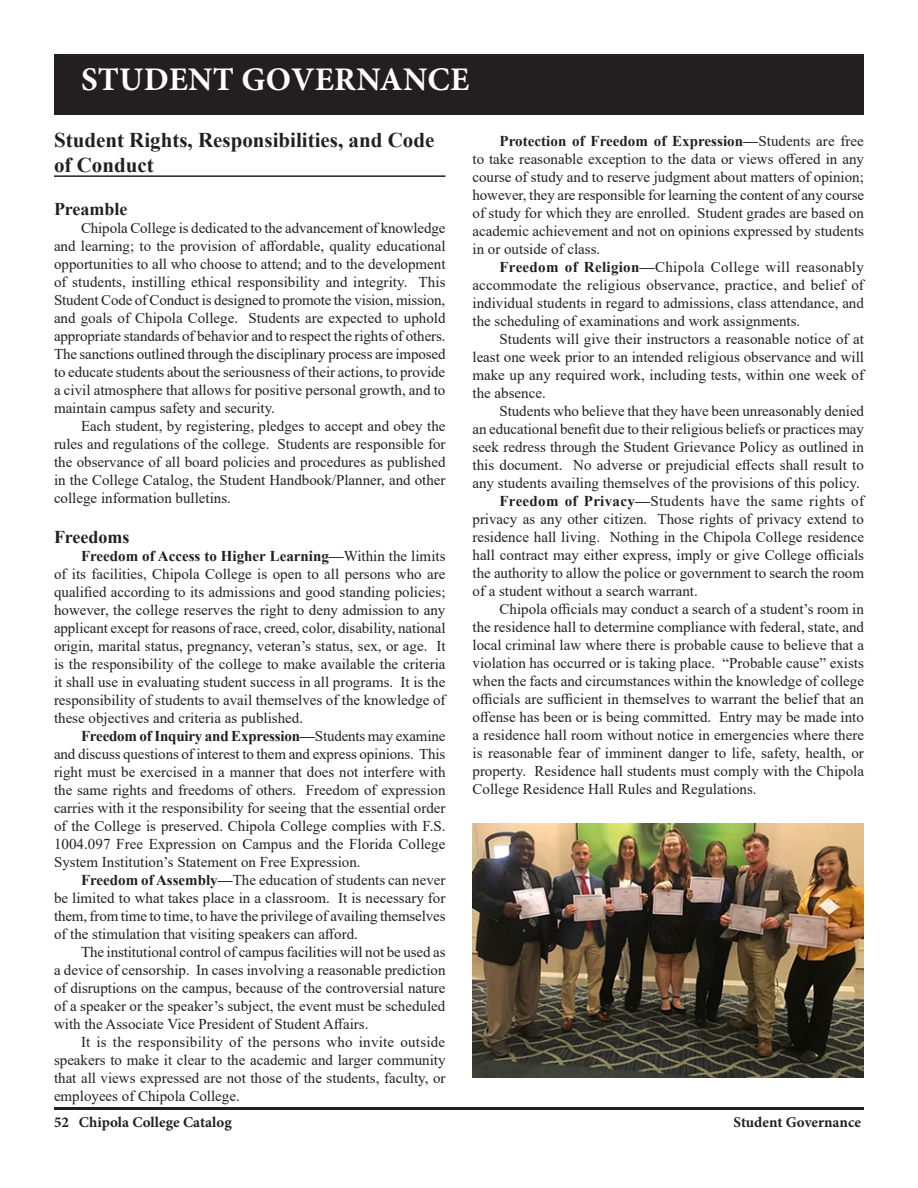
<style>
.page{position:relative;width:918px;height:1188px;background:#fff}
.page>*{position:absolute;margin:0;border:0;box-sizing:border-box;transform-origin:0 0}
.t1{font:700 33px "Minion Pro";letter-spacing:.01em;color:#fff}
.t2{font:700 21px/25.2px "Times New Roman";color:#231f20}
.t3{font:700 18px "Times New Roman";color:#231f20}
.t4{font:15px/18px "Times New Roman";color:#231f20;text-align:justify}
.t5{font:15px "Times New Roman";letter-spacing:.02em;color:#231f20}
.t6{font:700 15px "Minion Pro";color:#231f20}
.s1{font-weight:700}
</style>
<div class="page">
<hr style="left:54px;top:1107px;width:810px;height:3px;background:#231f20">
<div style="left:55px;top:54px;width:809px;height:61px;background:#231f20"></div>
<hr style="left:54px;top:175px;width:392px;height:2px;background:#231f20">
<img style="left:472px;top:824px;width:392px;height:254px">
<h1 class="t1" style="left:81px;top:56px;width:390px">STUDENT GOVERNANCE</h1>
<h2 class="t2" style="left:54px;top:127px;width:382px">Student Rights, Responsibilities, and Code of Conduct</h2>
<p class="t3" style="left:54px;top:196px;width:75px">Preamble</p>
<p class="t4" style="left:54px;top:219px;width:393px;text-indent:27px">Chipola College is dedicated to the advancement of knowledge and learning; to the provision of affordable, quality educational opportunities to all who choose to attend; and to the development of students, instilling ethical responsibility and integrity. This Student Code of Conduct is designed to promote the vision, mission, and goals of Chipola College. Students are expected to uphold appropriate standards of behavior and to respect the rights of others.<br>The sanctions outlined through the disciplinary process are imposed to educate students about the seriousness of their actions, to provide a civil atmosphere that allows for positive personal growth, and to maintain campus safety and security.</p>
<p class="t4" style="left:54px;top:417px;width:393px;text-indent:27px">Each student, by registering, pledges to accept and obey the rules and regulations of the college. Students are responsible for the observance of all board policies and procedures as published in the College Catalog, the Student Handbook/Planner, and other college information bulletins.</p>
<p class="t3" style="left:54px;top:524px;width:77px">Freedoms</p>
<p class="t4" style="left:54px;top:546px;width:393px;text-indent:27px"><span class="s1">Freedom of Access to Higher Learning—</span>Within the limits of its facilities, Chipola College is open to all persons who are qualified according to its admissions and good standing policies; however, the college reserves the right to deny admission to any applicant except for reasons of race, creed, color, disability, national origin, marital status, pregnancy, veteran’s status, sex, or age. It is the responsibility of the college to make available the criteria it shall use in evaluating student success in all programs. It is the responsibility of students to avail themselves of the knowledge of these objectives and criteria as published.</p>
<p class="t4" style="left:54px;top:726px;width:393px;text-indent:27px"><span class="s1">Freedom of Inquiry and Expression—</span>Students may examine and discuss questions of interest to them and express opinions. This right must be exercised in a manner that does not interfere with the same rights and freedoms of others. Freedom of expression carries with it the responsibility for seeing that the essential order of the College is preserved. Chipola College complies with F.S.<br>1004.097 Free Expression on Campus and the Florida College System Institution’s Statement on Free Expression.</p>
<p class="t4" style="left:54px;top:870px;width:393px;text-indent:27px"><span class="s1">Freedom of Assembly—</span>The education of students can never be limited to what takes place in a classroom. It is necessary for them, from time to time, to have the privilege of availing themselves of the stimulation that visiting speakers can afford.</p>
<p class="t4" style="left:54px;top:942px;width:393px;text-indent:27px">The institutional control of campus facilities will not be used as a device of censorship. In cases involving a reasonable prediction of disruptions on the campus, because of the controversial nature of a speaker or the speaker’s subject, the event must be scheduled with the Associate Vice President of Student Affairs.</p>
<p class="t4" style="left:54px;top:1032px;width:393px;text-indent:27px">It is the responsibility of the persons who invite outside speakers to make it clear to the academic and larger community that all views expressed are not those of the students, faculty, or employees of Chipola College.</p>
<p class="t4" style="left:472px;top:132px;width:393px;text-indent:27px"><span class="s1">Protection of Freedom of Expression—</span>Students are free to take reasonable exception to the data or views offered in any course of study and to reserve judgment about matters of opinion; however, they are responsible for learning the content of any course of study for which they are enrolled. Student grades are based on academic achievement and not on opinions expressed by students in or outside of class.</p>
<p class="t4" style="left:472px;top:258px;width:393px;text-indent:27px"><span class="s1">Freedom of Religion—</span>Chipola College will reasonably accommodate the religious observance, practice, and belief of individual students in regard to admissions, class attendance, and the scheduling of examinations and work assignments.</p>
<p class="t4" style="left:472px;top:330px;width:393px;text-indent:27px">Students will give their instructors a reasonable notice of at least one week prior to an intended religious observance and will make up any required work, including tests, within one week of the absence.</p>
<p class="t4" style="left:500px;top:402px;width:366px">Students who believe that they have been unreasonably denied</p>
<p class="t4" style="left:472px;top:420px;width:393px">an educational benefit due to their religious beliefs or practices may</p>
<p class="t4" style="left:472px;top:438px;width:393px">seek redress through the Student Grievance Policy as outlined in</p>
<p class="t4" style="left:472px;top:456px;width:393px">this document. No adverse or prejudicial effects shall result to</p>
<p class="t4" style="left:472px;top:474px;width:389px">any students availing themselves of the provisions of this policy.</p>
<p class="t5" style="left:500px;top:491px;width:366px"><span class="s1">Freedom of Privacy—</span>Students have the same rights of</p>
<p class="t4" style="left:472px;top:510px;width:393px">privacy as any other citizen. Those rights of privacy extend to</p>
<p class="t4" style="left:472px;top:528px;width:393px">residence hall living. Nothing in the Chipola College residence</p>
<p class="t4" style="left:472px;top:546px;width:393px">hall contract may either express, imply or give College officials</p>
<p class="t4" style="left:472px;top:564px;width:393px">the authority to allow the police or government to search the room</p>
<p class="t4" style="left:472px;top:582px;width:227px">of a student without a search warrant.</p>
<p class="t4" style="left:500px;top:600px;width:366px">Chipola officials may conduct a search of a student’s room in</p>
<p class="t4" style="left:472px;top:618px;width:393px">the residence hall to determine compliance with federal, state, and</p>
<p class="t4" style="left:472px;top:636px;width:393px">local criminal law where there is probable cause to believe that a</p>
<p class="t4" style="left:472px;top:654px;width:393px">violation has occurred or is taking place. “Probable cause” exists</p>
<p class="t4" style="left:472px;top:672px;width:393px">when the facts and circumstances within the knowledge of college</p>
<p class="t4" style="left:472px;top:690px;width:393px">officials are sufficient in themselves to warrant the belief that an</p>
<p class="t4" style="left:472px;top:708px;width:393px">offense has been or is being committed. Entry may be made into</p>
<p class="t4" style="left:472px;top:726px;width:393px">a residence hall room without notice in emergencies where there</p>
<p class="t4" style="left:472px;top:744px;width:393px">is reasonable fear of imminent danger to life, safety, health, or</p>
<p class="t4" style="left:472px;top:762px;width:393px">property. Residence hall students must comply with the Chipola</p>
<p class="t4" style="left:472px;top:780px;width:286px">College Residence Hall Rules and Regulations.</p>
<p class="t6" style="left:54px;top:1112px;width:179px">52 Chipola College Catalog</p>
<p class="t6" style="left:734px;top:1112px;width:129px">Student Governance</p>
</div>
